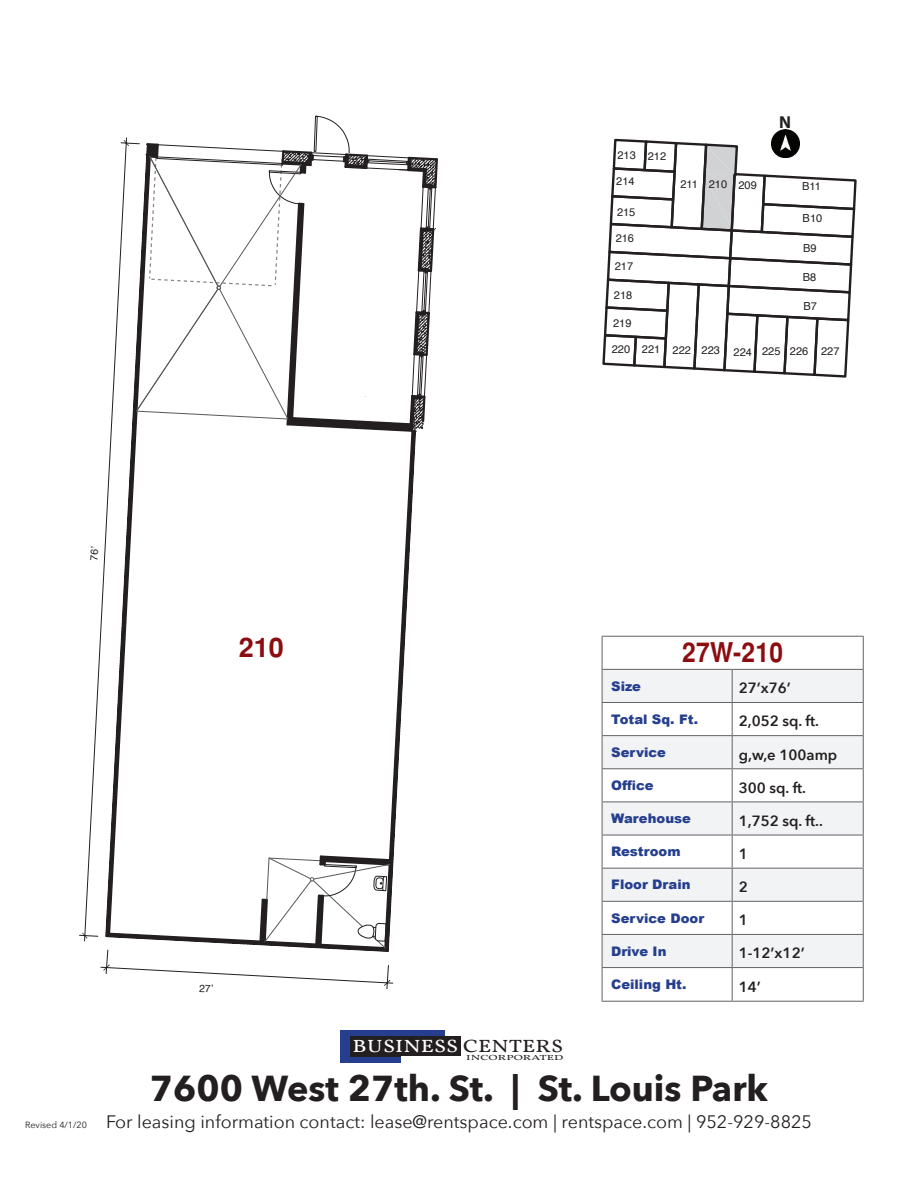
<style>
.page{position:relative;width:918px;height:1188px;background:#fff}
.page>*{position:absolute;margin:0;border:0;box-sizing:border-box;transform-origin:0 0}
.t1{font:700 36px "Avenir Next";color:#231f20}
.t2{font:700 27.3px "Helvetica";letter-spacing:.01em;color:#8b0d10;scale:.9 1}
.t3{font:700 27px "Helvetica";color:#8b0d10}
.t4{font:18px "Avenir Next";color:#231f20}
.t5{font:18px "Vollkorn";color:#fff;scale:1.27 1}
.t6{font:700 17.25px "Myriad Pro";color:#231f20}
.t7{font:600 14.85px "Avenir Next";color:#231f20}
.t8{font:900 13.2px "Arial";color:#253f8e}
.t9{font:11.1px "Helvetica";color:#231f20}
.t10{font:9px "Avenir Next";color:#231f20}
.t11{font:7.5px "Vollkorn";color:#231f20;scale:1.68 1}
.s1{color:#231f20}
</style>
<div class="page">
<div style="left:341px;top:1030px;width:104px;height:33px;background:#253f8e"></div>
<div style="left:350px;top:1037px;width:110px;height:20px;background:#231f20"></div>
<div style="left:401px;top:1056px;width:59px;height:8px;background:#fff"></div>
<svg style="left:603px;top:670px;width:260px;height:297px;fill:#f2f3f4"></svg>
<hr style="left:602px;top:670px;width:1px;height:32px;background:#636366">
<hr style="left:732px;top:670px;width:1px;height:32px;background:#636366">
<hr style="left:863px;top:670px;width:1px;height:32px;background:#636366">
<hr style="left:602px;top:702px;width:130px;height:1px;background:#636366">
<hr style="left:602px;top:703px;width:1px;height:32px;background:#636366">
<hr style="left:732px;top:702px;width:132px;height:1px;background:#636366">
<hr style="left:732px;top:703px;width:1px;height:32px;background:#636366">
<hr style="left:863px;top:703px;width:1px;height:32px;background:#636366">
<hr style="left:602px;top:735px;width:130px;height:1px;background:#636366">
<hr style="left:602px;top:736px;width:1px;height:32px;background:#636366">
<hr style="left:732px;top:735px;width:132px;height:1px;background:#636366">
<hr style="left:732px;top:736px;width:1px;height:32px;background:#636366">
<hr style="left:863px;top:736px;width:1px;height:32px;background:#636366">
<hr style="left:602px;top:768px;width:130px;height:1px;background:#636366">
<hr style="left:602px;top:769px;width:1px;height:32px;background:#636366">
<hr style="left:732px;top:768px;width:132px;height:1px;background:#636366">
<hr style="left:732px;top:769px;width:1px;height:32px;background:#636366">
<hr style="left:863px;top:769px;width:1px;height:32px;background:#636366">
<hr style="left:602px;top:801px;width:130px;height:1px;background:#636366">
<hr style="left:602px;top:802px;width:1px;height:33px;background:#636366">
<hr style="left:732px;top:801px;width:132px;height:1px;background:#636366">
<hr style="left:732px;top:802px;width:1px;height:33px;background:#636366">
<hr style="left:863px;top:802px;width:1px;height:33px;background:#636366">
<hr style="left:602px;top:835px;width:130px;height:1px;background:#636366">
<hr style="left:602px;top:835px;width:1px;height:33px;background:#636366">
<hr style="left:732px;top:835px;width:132px;height:1px;background:#636366">
<hr style="left:732px;top:835px;width:1px;height:33px;background:#636366">
<hr style="left:863px;top:835px;width:1px;height:33px;background:#636366">
<hr style="left:602px;top:868px;width:130px;height:1px;background:#636366">
<hr style="left:602px;top:869px;width:1px;height:32px;background:#636366">
<hr style="left:732px;top:868px;width:132px;height:1px;background:#636366">
<hr style="left:732px;top:869px;width:1px;height:32px;background:#636366">
<hr style="left:863px;top:869px;width:1px;height:32px;background:#636366">
<hr style="left:602px;top:901px;width:130px;height:1px;background:#636366">
<hr style="left:602px;top:902px;width:1px;height:32px;background:#636366">
<hr style="left:732px;top:901px;width:132px;height:1px;background:#636366">
<hr style="left:732px;top:902px;width:1px;height:32px;background:#636366">
<hr style="left:863px;top:902px;width:1px;height:32px;background:#636366">
<hr style="left:602px;top:934px;width:130px;height:1px;background:#636366">
<hr style="left:602px;top:935px;width:1px;height:32px;background:#636366">
<hr style="left:732px;top:934px;width:132px;height:1px;background:#636366">
<hr style="left:732px;top:935px;width:1px;height:32px;background:#636366">
<hr style="left:863px;top:935px;width:1px;height:32px;background:#636366">
<hr style="left:602px;top:967px;width:130px;height:1px;background:#636366">
<hr style="left:602px;top:968px;width:1px;height:33px;background:#636366">
<hr style="left:732px;top:967px;width:132px;height:1px;background:#636366">
<hr style="left:732px;top:968px;width:1px;height:33px;background:#636366">
<hr style="left:863px;top:968px;width:1px;height:33px;background:#636366">
<hr style="left:602px;top:1001px;width:130px;height:1px;background:#636366">
<hr style="left:732px;top:1001px;width:132px;height:1px;background:#636366">
<hr style="left:602px;top:636px;width:130px;height:1px;background:#636366">
<hr style="left:602px;top:637px;width:1px;height:32px;background:#636366">
<hr style="left:732px;top:636px;width:132px;height:1px;background:#636366">
<hr style="left:863px;top:637px;width:1px;height:32px;background:#636366">
<hr style="left:602px;top:669px;width:130px;height:1px;background:#636366">
<hr style="left:732px;top:669px;width:132px;height:1px;background:#636366">
<svg style="left:602px;top:138px;width:255px;height:240px"></svg>
<img style="left:771px;top:129px;width:28px;height:28px">
<svg style="left:82px;top:115px;width:356px;height:875px"></svg>
<p class="t6" style="left:779px;top:111px;width:13px">N</p>
<p class="t9" style="left:617px;top:147px;width:20px">213</p>
<p class="t9" style="left:616px;top:172px;width:20px">214</p>
<p class="t9" style="left:617px;top:204px;width:20px">215</p>
<p class="t9" style="left:616px;top:229px;width:20px">216</p>
<p class="t9" style="left:615px;top:257px;width:20px">217</p>
<p class="t9" style="left:614px;top:287px;width:20px">218</p>
<p class="t9" style="left:613px;top:315px;width:20px">219</p>
<p class="t9" style="left:612px;top:340px;width:20px">220</p>
<p class="t9" style="left:648px;top:147px;width:20px">212</p>
<p class="t9" style="left:680px;top:175px;width:19px">211</p>
<p class="t9" style="left:709px;top:176px;width:20px">210</p>
<p class="t9" style="left:738px;top:177px;width:20px">209</p>
<p class="t9" style="left:802px;top:178px;width:20px">B11</p>
<p class="t9" style="left:803px;top:210px;width:21px">B10</p>
<p class="t9" style="left:803px;top:240px;width:15px">B9</p>
<p class="t9" style="left:803px;top:269px;width:15px">B8</p>
<p class="t9" style="left:804px;top:297px;width:15px">B7</p>
<p class="t9" style="left:642px;top:341px;width:20px">221</p>
<p class="t9" style="left:673px;top:342px;width:20px">222</p>
<p class="t9" style="left:702px;top:342px;width:20px">223</p>
<p class="t9" style="left:762px;top:343px;width:48px">225 226</p>
<p class="t9" style="left:821px;top:343px;width:20px">227</p>
<p class="t9" style="left:734px;top:343px;width:20px">224</p>
<p class="t10" style="left:25px;top:1117px;width:63px">Revised 4/1/20</p>
<p class="t3" style="left:239px;top:632px;width:47px">210</p>
<h3 class="t5" style="left:352px;top:1035px;width:168px">BUSINESS <span class="s1">CENTERS</span></h3>
<p class="t11" style="left:466px;top:1053px;width:59px">INCORPORATED</p>
<p class="t2" style="left:682px;top:636px;width:113px">27W-210</p>
<p class="t8" style="left:611px;top:676px;width:31px">Size</p>
<p class="t7" style="left:739px;top:675px;width:54px">27’x76’</p>
<p class="t8" style="left:611px;top:709px;width:88px">Total Sq. Ft.</p>
<p class="t7" style="left:739px;top:709px;width:82px">2,052 sq. ft.</p>
<p class="t8" style="left:611px;top:743px;width:56px">Service</p>
<p class="t7" style="left:739px;top:742px;width:100px">g,w,e 100amp</p>
<p class="t8" style="left:611px;top:776px;width:44px">Office</p>
<p class="t7" style="left:739px;top:775px;width:69px">300 sq. ft.</p>
<p class="t8" style="left:611px;top:809px;width:81px">Warehouse</p>
<p class="t7" style="left:739px;top:808px;width:86px">1,752 sq. ft..</p>
<p class="t8" style="left:611px;top:842px;width:71px">Restroom</p>
<p class="t7" style="left:739px;top:841px;width:11px">1</p>
<p class="t8" style="left:611px;top:875px;width:81px">Floor Drain</p>
<p class="t7" style="left:739px;top:874px;width:11px">2</p>
<p class="t8" style="left:611px;top:908px;width:95px">Service Door</p>
<p class="t7" style="left:739px;top:907px;width:11px">1</p>
<p class="t8" style="left:611px;top:941px;width:57px">Drive In</p>
<p class="t7" style="left:739px;top:941px;width:67px">1-12’x12’</p>
<p class="t8" style="left:611px;top:975px;width:77px">Ceiling Ht.</p>
<p class="t7" style="left:739px;top:974px;width:24px">14’</p>
<h1 class="t1" style="left:150px;top:1057px;width:620px">7600 West 27th. St. | St. Louis Park</h1>
<h3 class="t4" style="left:106px;top:1106px;width:707px">For leasing information contact: lease@rentspace.com | rentspace.com | 952-929-8825</h3>
</div>
